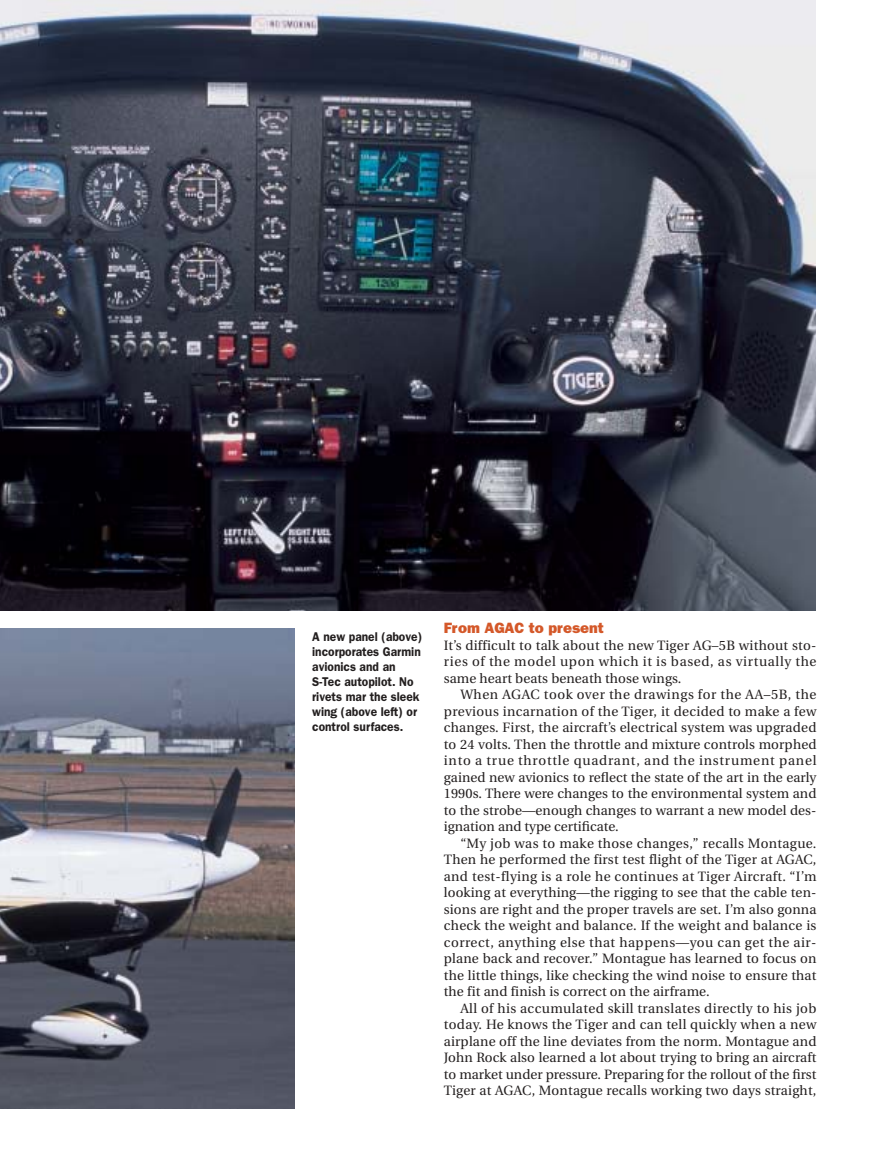
<style>
.page{position:relative;width:878px;height:1175px;background:#fff}
.page>*{position:absolute;margin:0;border:0;box-sizing:border-box;transform-origin:0 0}
.t1{font:800 15px "Franklin Gothic";color:#d45829}
.t2{font:13.5px/16.5px "Utopia";letter-spacing:.01em;color:#231f1f;text-align:justify}
.t3{font:600 12.75px/15px "Franklin Gothic";color:#231f1f;scale:.94 1}
</style>
<div class="page">
<img style="left:0;top:0;width:815px;height:610px">
<img style="left:0;top:628px;width:294px;height:481px">
<p class="t3" style="left:312px;top:629px;width:118px">A new panel (above) incorporates Garmin avionics and an<br>S-Tec autopilot. No rivets mar the sleek wing (above left) or control surfaces.</p>
<p class="t1" style="left:444px;top:623px;width:162px">From AGAC to present</p>
<p class="t2" style="left:444px;top:638px;width:374px">It’s difficult to talk about the new Tiger AG–5B without sto&shy;ries of the model upon which it is based, as virtually the same heart beats beneath those wings.</p>
<p class="t2" style="left:444px;top:687px;width:374px;text-indent:16px">When AGAC took over the drawings for the AA–5B, the previous incarnation of the Tiger, it decided to make a few changes. First, the aircraft’s electrical system was upgraded to 24 volts. Then the throttle and mixture controls morphed into a true throttle quadrant, and the instrument panel gained new avionics to reflect the state of the art in the early 1990s. There were changes to the environmental system and to the strobe—enough changes to warrant a new model des&shy;ignation and type certificate.</p>
<p class="t2" style="left:444px;top:836px;width:374px;text-indent:17px">“My job was to make those changes,” recalls Montague.<br>Then he performed the first test flight of the Tiger at AGAC, and test-flying is a role he continues at Tiger Aircraft. “I’m looking at everything—the rigging to see that the cable ten&shy;sions are right and the proper travels are set. I’m also gonna check the weight and balance. If the weight and balance is correct, anything else that happens—you can get the air&shy;plane back and recover.” Montague has learned to focus on the little things, like checking the wind noise to ensure that the fit and finish is correct on the airframe.</p>
<p class="t2" style="left:444px;top:1001px;width:374px;text-indent:16px">All of his accumulated skill translates directly to his job today. He knows the Tiger and can tell quickly when a new airplane off the line deviates from the norm. Montague and John Rock also learned a lot about trying to bring an aircraft to market under pressure. Preparing for the rollout of the first Tiger at AGAC, Montague recalls working two days straight,</p>
</div>
